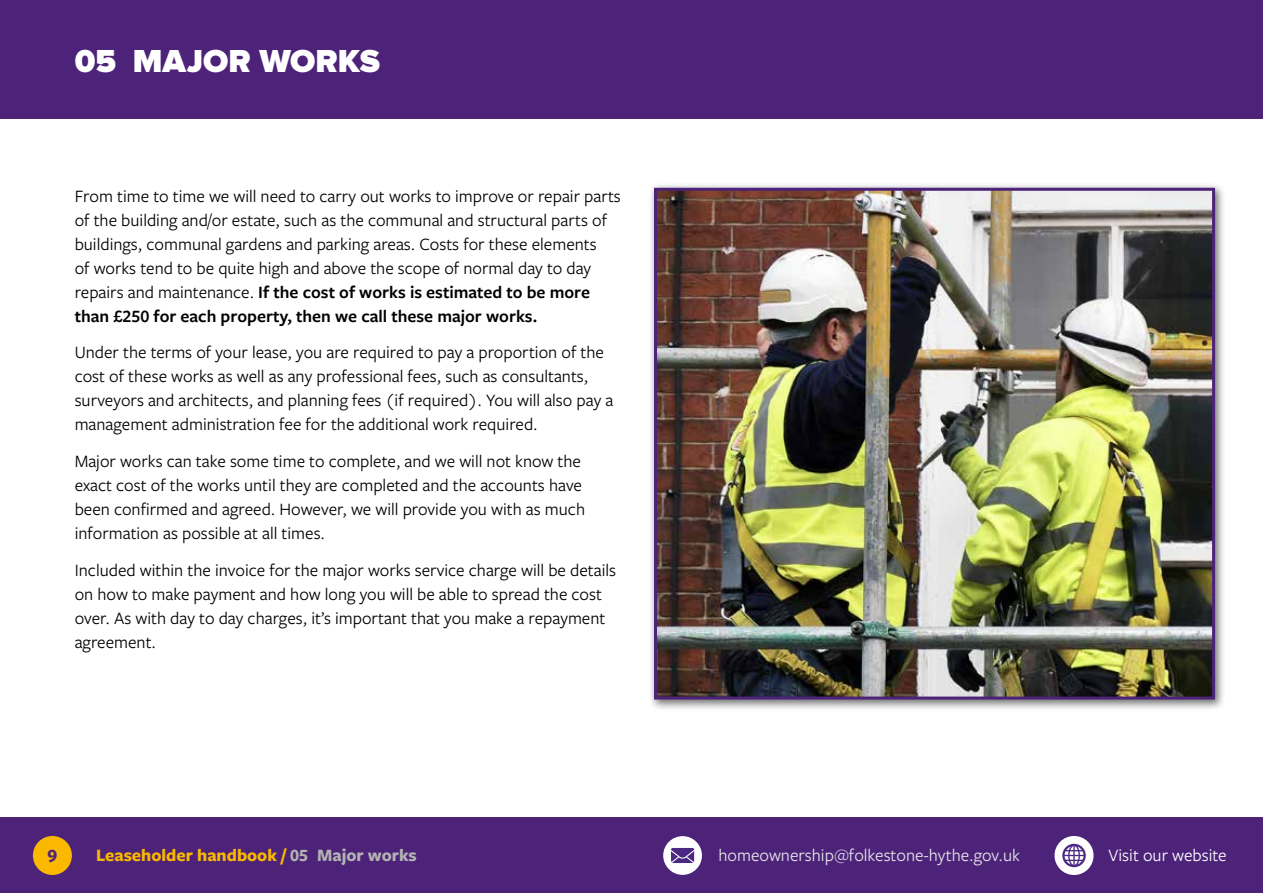
<style>
.page{position:relative;width:1263px;height:893px;background:#fff}
.page>*{position:absolute;margin:0;border:0;box-sizing:border-box;transform-origin:0 0}
.t1{font:900 33px "Proxima Nova";color:#fff}
.t2{font:700 19.5px "Freight Sans Pro";color:#4d2379}
.t3{font:18px/24px "Freight Sans Pro";color:#000}
.t4{font:18px "Freight Sans Pro";color:#e6e6eb}
.t5{font:700 18px "Freight Sans Pro";color:#fbb800}
.t6{font:18px "Freight Sans Pro";color:#fff}
.s1{font-weight:600}
.s2{color:#b3b3b3}
</style>
<div class="page">
<div style="left:0;top:818px;width:1263px;height:75px;background:#4d2379"></div>
<div style="left:33px;top:836px;width:39px;height:39px;background:#fbb800;border-radius:50%"></div>
<div style="left:0;top:0;width:1263px;height:118px;background:#4d2379"></div>
<div style="left:663px;top:836px;width:39px;height:39px;background:#fff;border-radius:50%"></div>
<svg style="left:671px;top:848px;width:23px;height:15px"></svg>
<svg style="left:1054px;top:836px;width:39px;height:39px"></svg>
<div style="left:648px;top:183px;width:578px;height:528px;background:#000;opacity:.55"></div>
<img style="left:658px;top:192px;width:553px;height:503px">
<div style="left:654px;top:188px;width:561px;height:511px;border:3px solid #4d2379"></div>
<h1 class="t1" style="left:75px;top:46px;width:307px">05 MAJOR WORKS</h1>
<p class="t3" style="left:75px;top:183px;width:548px">From time to time we will need to carry out works to improve or repair parts of the building and/or estate, such as the communal and structural parts of buildings, communal gardens and parking areas. Costs for these elements<br>of works tend to be quite high and above the scope of normal day to day repairs and maintenance. <span class="s1">If the cost of works is estimated to be more than £250 for each property, then we call these major works.</span></p>
<p class="t3" style="left:75px;top:340px;width:540px">Under the terms of your lease, you are required to pay a proportion of the cost of these works as well as any professional fees, such as consultants, surveyors and architects, and planning fees (if required). You will also pay a management administration fee for the additional work required.</p>
<p class="t3" style="left:75px;top:448px;width:512px">Major works can take some time to complete, and we will not know the exact cost of the works until they are completed and the accounts have been confirmed and agreed. However, we will provide you with as much information as possible at all times.</p>
<p class="t3" style="left:75px;top:557px;width:543px">Included within the invoice for the major works service charge will be details on how to make payment and how long you will be able to spread the cost over. As with day to day charges, it’s important that you make a repayment agreement.</p>
<p class="t2" style="left:48px;top:842px;width:11px">9</p>
<p class="t5" style="left:96px;top:843px;width:322px">Leaseholder handbook / <span class="s2">05 Major works</span></p>
<p class="t4" style="left:718px;top:843px;width:303px">homeownership@folkestone-hythe.gov.uk</p>
<p class="t6" style="left:1108px;top:843px;width:120px">Visit our website</p>
</div>
